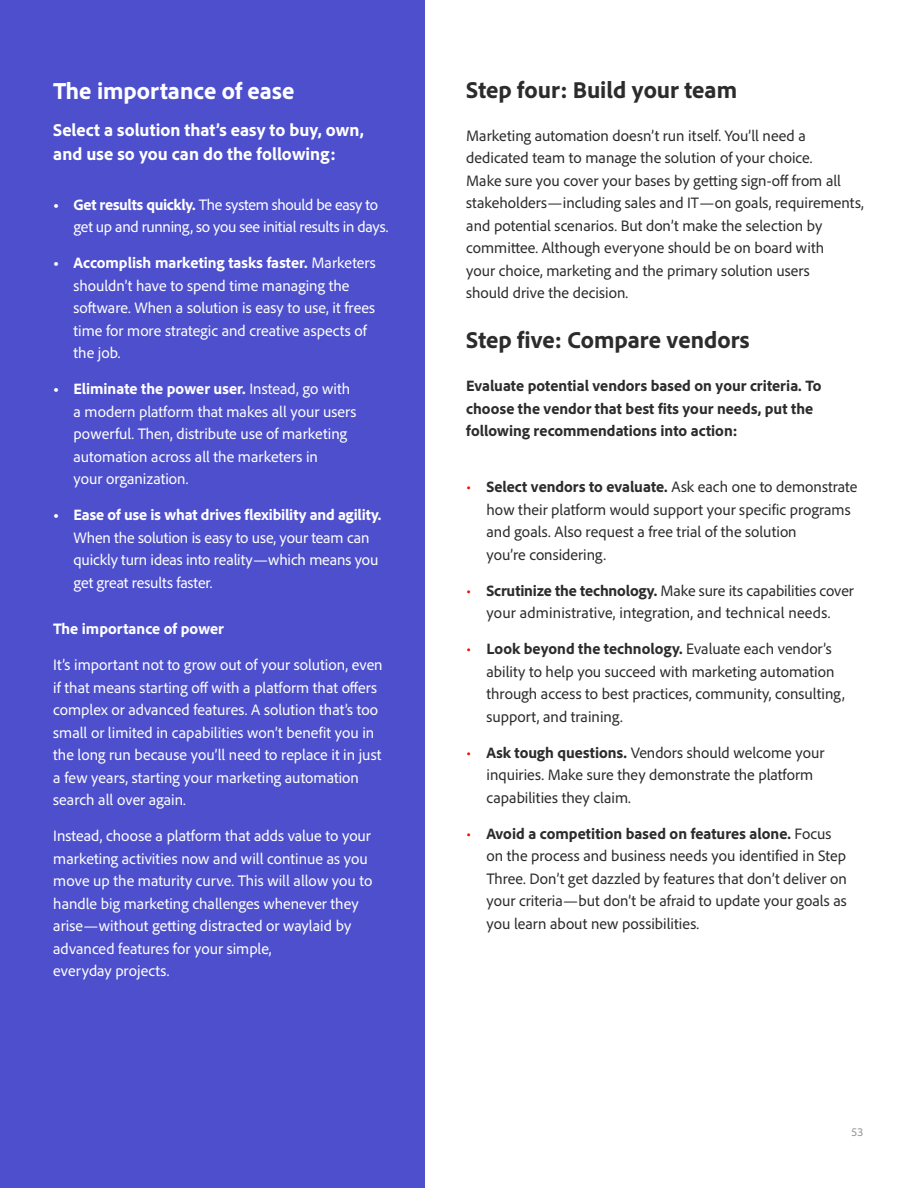
<style>
.page{position:relative;width:918px;height:1188px;background:#fff}
.page>*{position:absolute;margin:0;border:0;box-sizing:border-box;transform-origin:0 0}
.t1{font:800 24px "Adobe Clean";color:#2c2c2c}
.t2{font:800 24px "Adobe Clean";color:#fff}
.t3{font:800 18px/24px "Adobe Clean";color:#fff}
.t4{font:15.75px/22.5px "Adobe Clean";color:#2c2c2c}
.t5{font:15.75px/22.5px "Adobe Clean";color:#fff}
.t6{font:800 15.75px/22.5px "Adobe Clean";color:#2c2c2c}
.t7{font:15.75px/22.5px "Adobe Clean";letter-spacing:-.02em;color:#fff}
.t8{font:800 15.75px "Adobe Clean";letter-spacing:-.005em;color:#fff}
.t9{font:12px "Adobe Clean";color:#949598}
.s1{font-weight:800}
.s2{font-size:16.5px;color:#eb1000}
</style>
<div class="page">
<div style="left:0;top:0;width:425px;height:1188px;background:#4d4fcc"></div>
<h1 class="t2" style="left:53px;top:75px;width:243px">The importance of ease</h1>
<p class="t3" style="left:53px;top:117px;width:312px">Select a solution that’s easy to buy, own, and use so you can do the following:</p>
<p class="t7" style="left:74px;top:192px;width:316px;text-indent:-20px"><span class="s1">• Get results quickly.</span> The system should be easy to get up and running, so you see initial results in days.</p>
<p class="t5" style="left:74px;top:251px;width:304px;text-indent:-20px"><span class="s1">• Accomplish marketing tasks faster.</span> Marketers shouldn’t have to spend time managing the software. When a solution is easy to use, it frees time for more strategic and creative aspects of the job.</p>
<p class="t5" style="left:74px;top:377px;width:285px;text-indent:-20px"><span class="s1">• Eliminate the power user.</span> Instead, go with a modern platform that makes all your users powerful. Then, distribute use of marketing automation across all the marketers in<br>your organization.</p>
<p class="t8" style="left:53px;top:504px;width:330px">• Ease of use is what drives flexibility and agility.</p>
<p class="t5" style="left:74px;top:526px;width:306px">When the solution is easy to use, your team can quickly turn ideas into reality—which means you get great results faster.</p>
<p class="t8" style="left:53px;top:619px;width:172px">The importance of power</p>
<p class="t5" style="left:53px;top:653px;width:331px">It’s important not to grow out of your solution, even if that means starting off with a platform that offers complex or advanced features. A solution that’s too small or limited in capabilities won’t benefit you in the long run because you’ll need to replace it in just a few years, starting your marketing automation search all over again.</p>
<p class="t5" style="left:53px;top:824px;width:321px">Instead, choose a platform that adds value to your marketing activities now and will continue as you move up the maturity curve. This will allow you to handle big marketing challenges whenever they arise—without getting distracted or waylaid by advanced features for your simple,<br>everyday projects.</p>
<h1 class="t1" style="left:466px;top:74px;width:272px">Step four: Build your team</h1>
<p class="t4" style="left:466px;top:124px;width:399px">Marketing automation doesn’t run itself. You’ll need a dedicated team to manage the solution of your choice.<br>Make sure you cover your bases by getting sign-off from all stakeholders—including sales and IT—on goals, requirements, and potential scenarios. But don’t make the selection by committee. Although everyone should be on board with<br>your choice, marketing and the primary solution users<br>should drive the decision.</p>
<h1 class="t1" style="left:466px;top:325px;width:285px">Step five: Compare vendors</h1>
<p class="t6" style="left:466px;top:374px;width:357px">Evaluate potential vendors based on your criteria. To choose the vendor that best fits your needs, put the following recommendations into action:</p>
<p class="t4" style="left:486px;top:475px;width:372px;text-indent:-20px"><span class="s2">•</span> <span class="s1">Select vendors to evaluate.</span> Ask each one to demonstrate how their platform would support your specific programs and goals. Also request a free trial of the solution<br>you’re considering.</p>
<p class="t4" style="left:466px;top:579px;width:389px;text-align:center"><span class="s2">•</span> <span class="s1">Scrutinize the technology.</span> Make sure its capabilities cover your administrative, integration, and technical needs.</p>
<p class="t4" style="left:486px;top:637px;width:360px;text-indent:-20px"><span class="s2">•</span> <span class="s1">Look beyond the technology.</span> Evaluate each vendor’s ability to help you succeed with marketing automation through access to best practices, community, consulting, support, and training.</p>
<p class="t4" style="left:486px;top:741px;width:340px;text-indent:-20px"><span class="s2">•</span> <span class="s1">Ask tough questions.</span> Vendors should welcome your inquiries. Make sure they demonstrate the platform capabilities they claim.</p>
<p class="t4" style="left:486px;top:822px;width:362px;text-indent:-20px"><span class="s2">•</span> <span class="s1">Avoid a competition based on features alone.</span> Focus on the process and business needs you identified in Step Three. Don’t get dazzled by features that don’t deliver on your criteria—but don’t be afraid to update your goals as you learn about new possibilities.</p>
<p class="t9" style="left:851px;top:1124px;width:13px">53</p>
</div>
